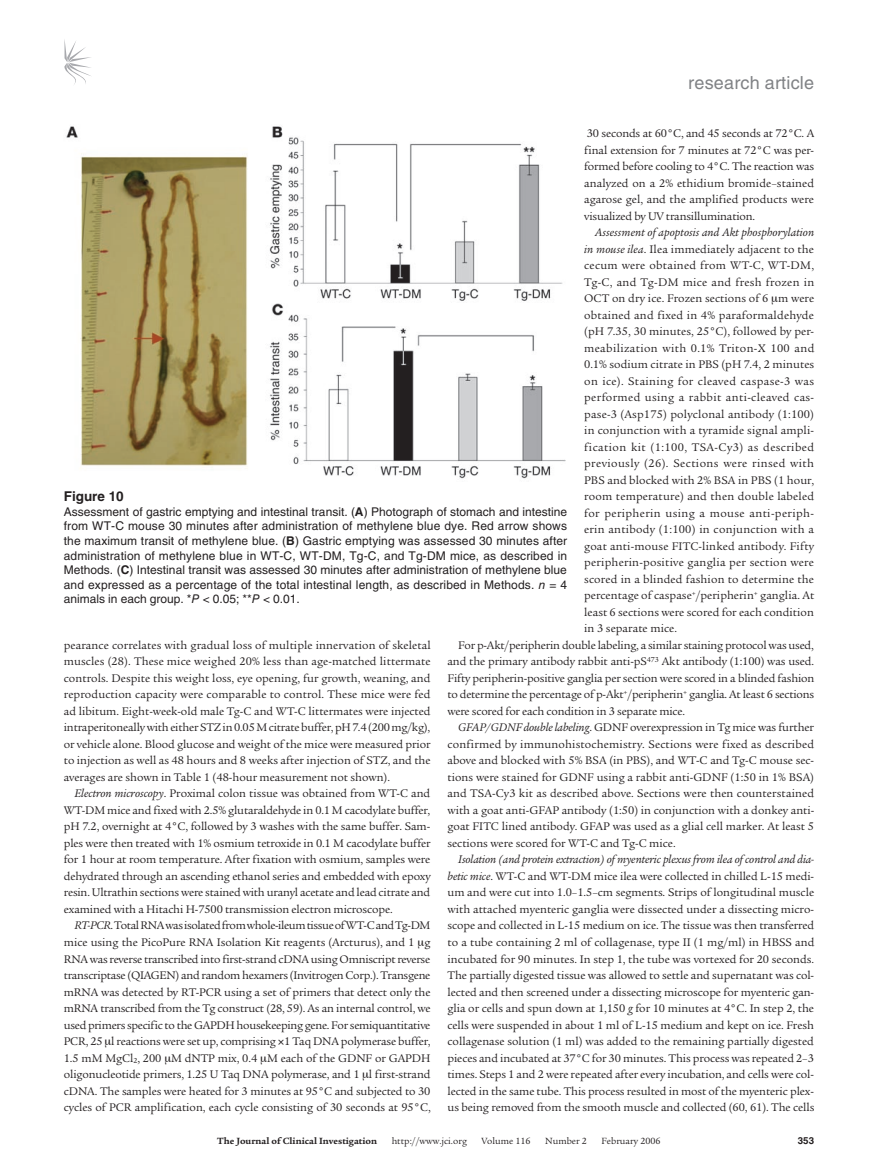
<style>
.page{position:relative;width:878px;height:1174px;background:#fff}
.page>*{position:absolute;margin:0;border:0;box-sizing:border-box;transform-origin:0 0}
.t1{font:18px "Helvetica LT Std";letter-spacing:.01em;color:#808285}
.t2{font:700 13.5px "Helvetica LT Std";color:#231f20}
.t3{font:12px/16.5px "Legacy Serif Std";letter-spacing:.005em;color:#231f20;text-align:justify}
.t4{font:12px/14.7px "Helvetica LT Std";letter-spacing:.01em;color:#231f20;text-align:justify}
.t5{font:12px "Legacy Serif Std";letter-spacing:-.015em;color:#231f20}
.t6{font:12px "Legacy Serif Std";letter-spacing:.03em;color:#231f20}
.t7{font:12px "Legacy Serif Std";letter-spacing:.035em;color:#231f20}
.t8{font:12px "Legacy Serif Std";letter-spacing:.025em;color:#231f20}
.t9{font:italic 12px "Legacy Serif Std";letter-spacing:.005em;color:#231f20}
.t10{font:9.75px "Legacy Serif Std";color:#231f20}
.t11{font:700 9.75px "Legacy Serif Std";color:#231f20}
.t12{font:700 9.75px "Helvetica LT Std";color:#231f20}
.s1{font-style:italic}
.s2{font-weight:700}
</style>
<div class="page">
<svg style="left:64px;top:39px;width:27px;height:45px"></svg>
<img style="left:66px;top:126px;width:500px;height:353px">
<h1 class="t1" style="left:688px;top:72px;width:127px">research article</h1>
<p class="t3" style="left:584px;top:125px;width:231px">30 seconds at 60°C, and 45 seconds at 72°C. A final extension for 7 minutes at 72°C was per&shy;formed before cooling to 4°C. The reaction was analyzed on a 2% ethidium bromide–stained agarose gel, and the amplified products were visualized by UV transillumination.</p>
<p class="t9" style="left:595px;top:226px;width:221px">Assessment of apoptosis and Akt phosphorylation</p>
<p class="t3" style="left:584px;top:241px;width:231px"><span class="s1">in mouse ilea</span>. Ilea immediately adjacent to the</p>
<p class="t8" style="left:584px;top:259px;width:231px">cecum were obtained from WT-C, WT-DM,</p>
<p class="t8" style="left:584px;top:275px;width:231px">Tg-C, and Tg-DM mice and fresh frozen in</p>
<p class="t3" style="left:584px;top:290px;width:231px">OCT on dry ice. Frozen sections of 6 m were</p>
<p class="t3" style="left:584px;top:307px;width:231px">obtained and fixed in 4% paraformaldehyde</p>
<p class="t3" style="left:584px;top:323px;width:231px">(pH 7.35, 30 minutes, 25°C), followed by per-</p>
<p class="t6" style="left:584px;top:341px;width:232px">meabilization with 0.1% Triton-X 100 and</p>
<p class="t3" style="left:584px;top:356px;width:231px">0.1% sodium citrate in PBS (pH 7.4, 2 minutes</p>
<p class="t6" style="left:584px;top:374px;width:231px">on ice). Staining for cleaved caspase-3 was</p>
<p class="t6" style="left:584px;top:391px;width:231px">performed using a rabbit anti-cleaved cas-</p>
<p class="t3" style="left:584px;top:406px;width:231px">pase-3 (Asp175) polyclonal antibody (1:100)</p>
<p class="t3" style="left:584px;top:422px;width:231px">in conjunction with a tyramide signal ampli-</p>
<p class="t7" style="left:584px;top:440px;width:231px">fication kit (1:100, TSA-Cy3) as described</p>
<p class="t7" style="left:584px;top:457px;width:231px">previously (26). Sections were rinsed with</p>
<p class="t3" style="left:584px;top:472px;width:231px">PBS and blocked with 2% BSA in PBS (1 hour,</p>
<p class="t3" style="left:584px;top:488px;width:231px">room temperature) and then double labeled</p>
<p class="t6" style="left:584px;top:506px;width:231px">for peripherin using a mouse anti-periph-</p>
<p class="t3" style="left:584px;top:521px;width:231px">erin antibody (1:100) in conjunction with a</p>
<p class="t3" style="left:584px;top:538px;width:231px">goat anti-mouse FITC-linked antibody. Fifty</p>
<p class="t3" style="left:584px;top:554px;width:231px">peripherin-positive ganglia per section were</p>
<p class="t3" style="left:584px;top:571px;width:231px">scored in a blinded fashion to determine the</p>
<p class="t3" style="left:584px;top:587px;width:231px">percentage of caspase<sup>+</sup>/peripherin<sup>+</sup> ganglia. At</p>
<p class="t3" style="left:584px;top:604px;width:231px">least 6 sections were scored for each condition</p>
<p class="t3" style="left:584px;top:620px;width:94px">in 3 separate mice.</p>
<p class="t5" style="left:458px;top:638px;width:357px">For p-Akt/peripherin double labeling, a similar staining protocol was used,</p>
<p class="t3" style="left:447px;top:653px;width:368px">and the primary antibody rabbit anti-pS<sup>473</sup> Akt antibody (1:100) was used.</p>
<p class="t5" style="left:447px;top:671px;width:368px">Fifty peripherin-positive ganglia per section were scored in a blinded fashion</p>
<p class="t5" style="left:447px;top:688px;width:368px">to determine the percentage of p-Akt<sup>+</sup>/peripherin<sup>+</sup> ganglia. At least 6 sections</p>
<p class="t5" style="left:447px;top:704px;width:239px">were scored for each condition in 3 separate mice.</p>
<p class="t3" style="left:458px;top:719px;width:357px"><span class="s1">GFAP/GDNF double labeling</span>. GDNF overexpression in Tg mice was further</p>
<p class="t3" style="left:447px;top:736px;width:368px">confirmed by immunohistochemistry. Sections were fixed as described</p>
<p class="t3" style="left:447px;top:752px;width:368px">above and blocked with 5% BSA (in PBS), and WT-C and Tg-C mouse sec-</p>
<p class="t3" style="left:447px;top:769px;width:368px">tions were stained for GDNF using a rabbit anti-GDNF (1:50 in 1% BSA)</p>
<p class="t3" style="left:447px;top:785px;width:368px">and TSA-Cy3 kit as described above. Sections were then counterstained</p>
<p class="t3" style="left:447px;top:802px;width:368px">with a goat anti-GFAP antibody (1:50) in conjunction with a donkey anti-</p>
<p class="t3" style="left:447px;top:818px;width:368px">goat FITC lined antibody. GFAP was used as a glial cell marker. At least 5</p>
<p class="t3" style="left:447px;top:835px;width:230px">sections were scored for WT-C and Tg-C mice.</p>
<p class="t3" style="left:447px;top:851px;width:368px;text-indent:11px"><span class="s1">Isolation (and protein extraction) of myenteric plexus from ilea of control and dia&shy;betic mice</span>. WT-C and WT-DM mice ilea were collected in chilled L-15 medi&shy;um and were cut into 1.0–1.5–cm segments. Strips of longitudinal muscle with attached myenteric ganglia were dissected under a dissecting micro&shy;scope and collected in L-15 medium on ice. The tissue was then transferred to a tube containing 2 ml of collagenase, type II (1 mg/ml) in HBSS and incubated for 90 minutes. In step 1, the tube was vortexed for 20 seconds.<br>The partially digested tissue was allowed to settle and supernatant was col&shy;lected and then screened under a dissecting microscope for myenteric gan&shy;glia or cells and spun down at 1,150 <span class="s1">g</span> for 10 minutes at 4°C. In step 2, the cells were suspended in about 1 ml of L-15 medium and kept on ice. Fresh collagenase solution (1 ml) was added to the remaining partially digested pieces and incubated at 37°C for 30 minutes. This process was repeated 2–3 times. Steps 1 and 2 were repeated after every incubation, and cells were col&shy;lected in the same tube. This process resulted in most of the myenteric plex&shy;us being removed from the smooth muscle and collected (60, 61). The cells</p>
<p class="t2" style="left:64px;top:488px;width:61px">Figure 10</p>
<p class="t4" style="left:64px;top:504px;width:505px">Assessment of gastric emptying and intestinal transit. (<span class="s2">A</span>) Photograph of stomach and intestine from WT-C mouse 30 minutes after administration of methylene blue dye. Red arrow shows the maximum transit of methylene blue. (<span class="s2">B</span>) Gastric emptying was assessed 30 minutes after administration of methylene blue in WT-C, WT-DM, Tg-C, and Tg-DM mice, as described in Methods. (<span class="s2">C</span>) Intestinal transit was assessed 30 minutes after administration of methylene blue and expressed as a percentage of the total intestinal length, as described in Methods. <span class="s1">n</span> = 4 animals in each group. *<span class="s1">P</span> &lt; 0.05; **<span class="s1">P</span> &lt; 0.01.</p>
<p class="t3" style="left:64px;top:637px;width:368px">pearance correlates with gradual loss of multiple innervation of skeletal muscles (28). These mice weighed 20% less than age-matched littermate controls. Despite this weight loss, eye opening, fur growth, weaning, and reproduction capacity were comparable to control. These mice were fed ad libitum. Eight-week-old male Tg-C and WT-C littermates were injected intraperitoneally with either STZ in 0.05 M citrate buffer, pH 7.4 (200 mg/kg), or vehicle alone. Blood glucose and weight of the mice were measured prior to injection as well as 48 hours and 8 weeks after injection of STZ, and the averages are shown in Table 1 (48-hour measurement not shown).</p>
<p class="t3" style="left:64px;top:785px;width:368px;text-indent:11px"><span class="s1">Electron microscopy</span>. Proximal colon tissue was obtained from WT-C and WT-DM mice and fixed with 2.5% glutaraldehyde in 0.1 M cacodylate buffer, pH 7.2, overnight at 4°C, followed by 3 washes with the same buffer. Sam&shy;ples were then treated with 1% osmium tetroxide in 0.1 M cacodylate buffer for 1 hour at room temperature. After fixation with osmium, samples were dehydrated through an ascending ethanol series and embedded with epoxy resin. Ultrathin sections were stained with uranyl acetate and lead citrate and examined with a Hitachi H-7500 transmission electron microscope.</p>
<p class="t3" style="left:64px;top:917px;width:368px;text-indent:11px"><span class="s1">RT-PCR</span>. Total RNA was isolated from whole-ileum tissue of WT-C and Tg-DM mice using the PicoPure RNA Isolation Kit reagents (Arcturus), and 1 g RNA was reverse transcribed into first-strand cDNA using Omniscript reverse transcriptase (QIAGEN) and random hexamers (Invitrogen Corp.). Transgene mRNA was detected by RT-PCR using a set of primers that detect only the mRNA transcribed from the Tg construct (28, 59). As an internal control, we used primers specific to the GAPDH housekeeping gene. For semiquantitative PCR, 25 l reactions were set up, comprising 1 Taq DNA polymerase buffer, 1.5 mM MgCl<sub>2</sub>, 200 M dNTP mix, 0.4 M each of the GDNF or GAPDH oligonucleotide primers, 1.25 U Taq DNA polymerase, and 1 l first-strand cDNA. The samples were heated for 3 minutes at 95°C and subjected to 30 cycles of PCR amplification, each cycle consisting of 30 seconds at 95°C,</p>
<p class="t11" style="left:217px;top:1135px;width:161px">The Journal of Clinical Investigation</p>
<p class="t10" style="left:391px;top:1135px;width:77px">http://www.jci.org</p>
<p class="t10" style="left:481px;top:1135px;width:50px">Volume 116</p>
<p class="t10" style="left:545px;top:1135px;width:43px">Number 2</p>
<p class="t10" style="left:601px;top:1135px;width:61px">February 2006</p>
<p class="t12" style="left:797px;top:1134px;width:18px">353</p>
</div>
